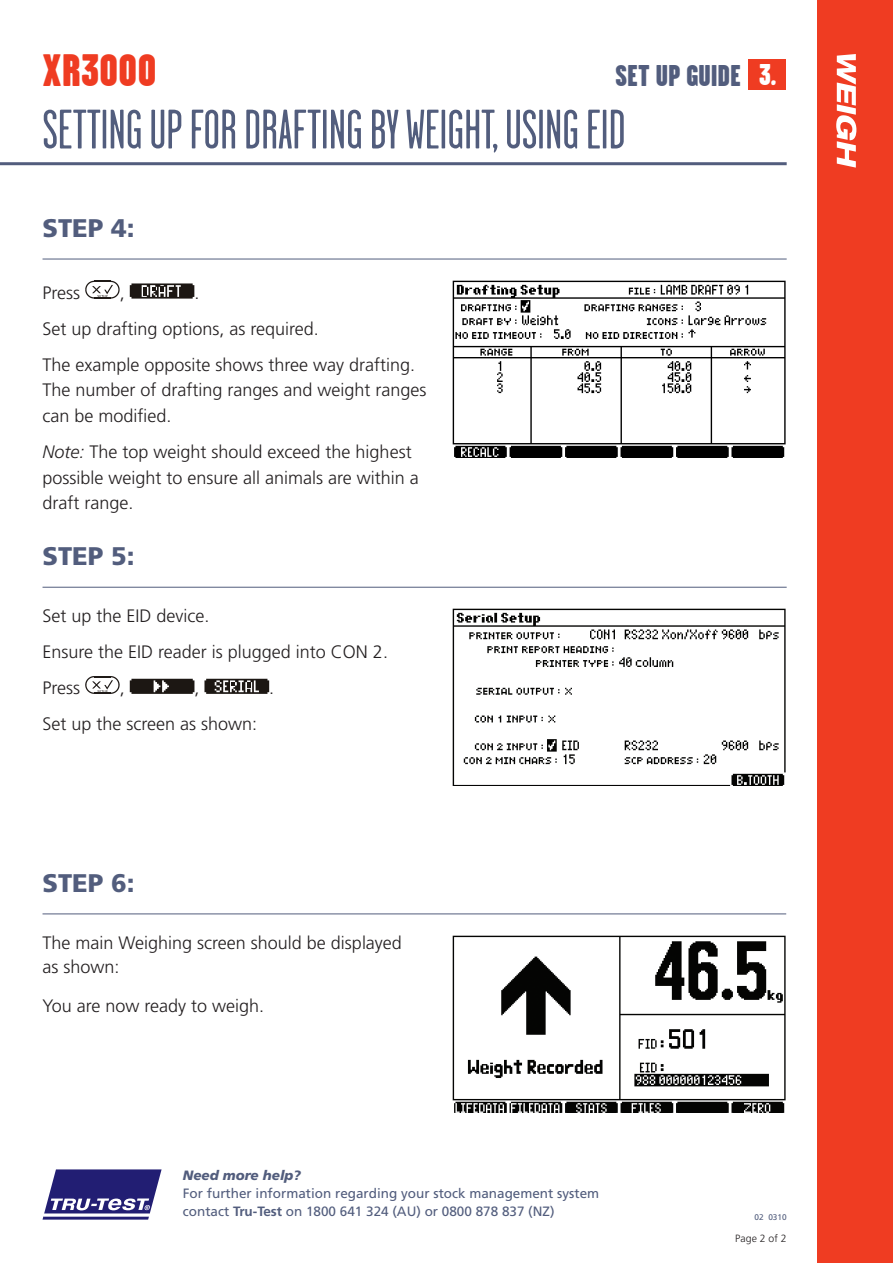
<style>
.page{position:relative;width:893px;height:1263px;background:#fff}
.page>*{position:absolute;margin:0;border:0;box-sizing:border-box;transform-origin:0 0}
.Main_Garage_Head{font:55.5px "Garage Gothic";color:#525d7d}
.Product_head{font:900 45.45px "Garage Gothic";color:#ef3c22}
.Product_head-2{font:900 30px "Garage Gothic";color:#525d7d}
.Product_head-3{font:900 30px "Garage Gothic";color:#fff}
.Sub_heading{font:900 25.5px "Frutiger";color:#525d7d}
.Sub_heading-2{font:300 18px/25.5px "Frutiger";color:#231f20}
.TTable_text{font:300 18px/24px "Frutiger";color:#231f20}
.t1{font:13.5px/18px "Frutiger";color:#525d7d}
.t2{font:300 10.5px "Frutiger";color:#231f20}
.t3{font:8.25px "Frutiger";color:#525d7d}
.s1{font-style:italic}
.s2{font-weight:900;font-style:italic}
.s3{font-weight:700}
</style>
<div class="page">
<div style="left:818px;top:0;width:75px;height:1263px;background:#ef3c22"></div>
<svg style="left:836px;top:54px;width:20px;height:114px"></svg>
<hr style="left:0;top:162px;width:787px;height:3px;background:#525d7d">
<img style="left:452px;top:608px;width:334px;height:177px">
<svg style="left:85px;top:676px;width:35px;height:18px"></svg>
<svg style="left:130px;top:679px;width:64px;height:15px"></svg>
<svg style="left:204px;top:679px;width:65px;height:15px"></svg>
<hr style="left:43px;top:587px;width:744px;height:1px;background:#525d7d">
<img style="left:452px;top:935px;width:334px;height:178px">
<hr style="left:43px;top:913px;width:743px;height:1px;background:#525d7d">
<hr style="left:43px;top:259px;width:744px;height:1px;background:#525d7d">
<img style="left:453px;top:281px;width:333px;height:176px">
<svg style="left:85px;top:281px;width:35px;height:18px"></svg>
<svg style="left:130px;top:283px;width:64px;height:16px"></svg>
<div style="left:749px;top:60px;width:37px;height:30px;background:#ef3c22"></div>
<svg style="left:43px;top:1169px;width:119px;height:50px"></svg>
<p class="Product_head" style="left:43px;top:45px;width:115px">XR3000</p>
<p class="Product_head-2" style="left:615px;top:59px;width:127px">SET UP GUIDE</p>
<p class="Product_head-3" style="left:759px;top:58px;width:20px">3.</p>
<p class="Main_Garage_Head" style="left:43px;top:101px;width:557px">SETTING UP FOR DRAFTING BY WEIGHT, USING EID</p>
<p class="Sub_heading" style="left:43px;top:213px;width:94px">STEP 4:</p>
<p class="Sub_heading-2" style="left:43px;top:280px;width:39px">Press</p>
<p class="Sub_heading-2" style="left:120px;top:280px;width:7px">,</p>
<p class="Sub_heading-2" style="left:194px;top:280px;width:7px">.</p>
<p class="Sub_heading-2" style="left:43px;top:316px;width:278px">Set up drafting options, as required.</p>
<p class="Sub_heading-2" style="left:43px;top:352px;width:386px">The example opposite shows three way drafting.<br>The number of drafting ranges and weight ranges can be modified.</p>
<p class="Sub_heading-2" style="left:43px;top:439px;width:378px"><span class="s1">Note:</span> The top weight should exceed the highest possible weight to ensure all animals are within a draft range.</p>
<p class="Sub_heading" style="left:43px;top:540px;width:94px">STEP 5:</p>
<p class="Sub_heading-2" style="left:43px;top:603px;width:169px">Set up the EID device.</p>
<p class="Sub_heading-2" style="left:43px;top:639px;width:347px">Ensure the EID reader is plugged into CON 2.</p>
<p class="Sub_heading-2" style="left:43px;top:675px;width:39px">Press</p>
<p class="Sub_heading-2" style="left:120px;top:675px;width:7px">,</p>
<p class="Sub_heading-2" style="left:194px;top:675px;width:7px">,</p>
<p class="Sub_heading-2" style="left:269px;top:675px;width:7px">.</p>
<p class="Sub_heading-2" style="left:43px;top:711px;width:216px">Set up the screen as shown:</p>
<p class="Sub_heading" style="left:43px;top:868px;width:94px">STEP 6:</p>
<p class="TTable_text" style="left:43px;top:931px;width:361px">The main Weighing screen should be displayed as shown:</p>
<p class="TTable_text" style="left:43px;top:994px;width:223px">You are now ready to weigh.</p>
<p class="t1" style="left:183px;top:1166px;width:418px"><span class="s2">Need more help?<br></span>For further information regarding your stock management system contact <span class="s3">Tru-Test</span> on 1800 641 324 (AU) or 0800 878 837 (NZ)</p>
<p class="t3" style="left:755px;top:1212px;width:34px">02 0310</p>
<p class="t2" style="left:735px;top:1232px;width:53px">Page 2 of 2</p>
</div>
